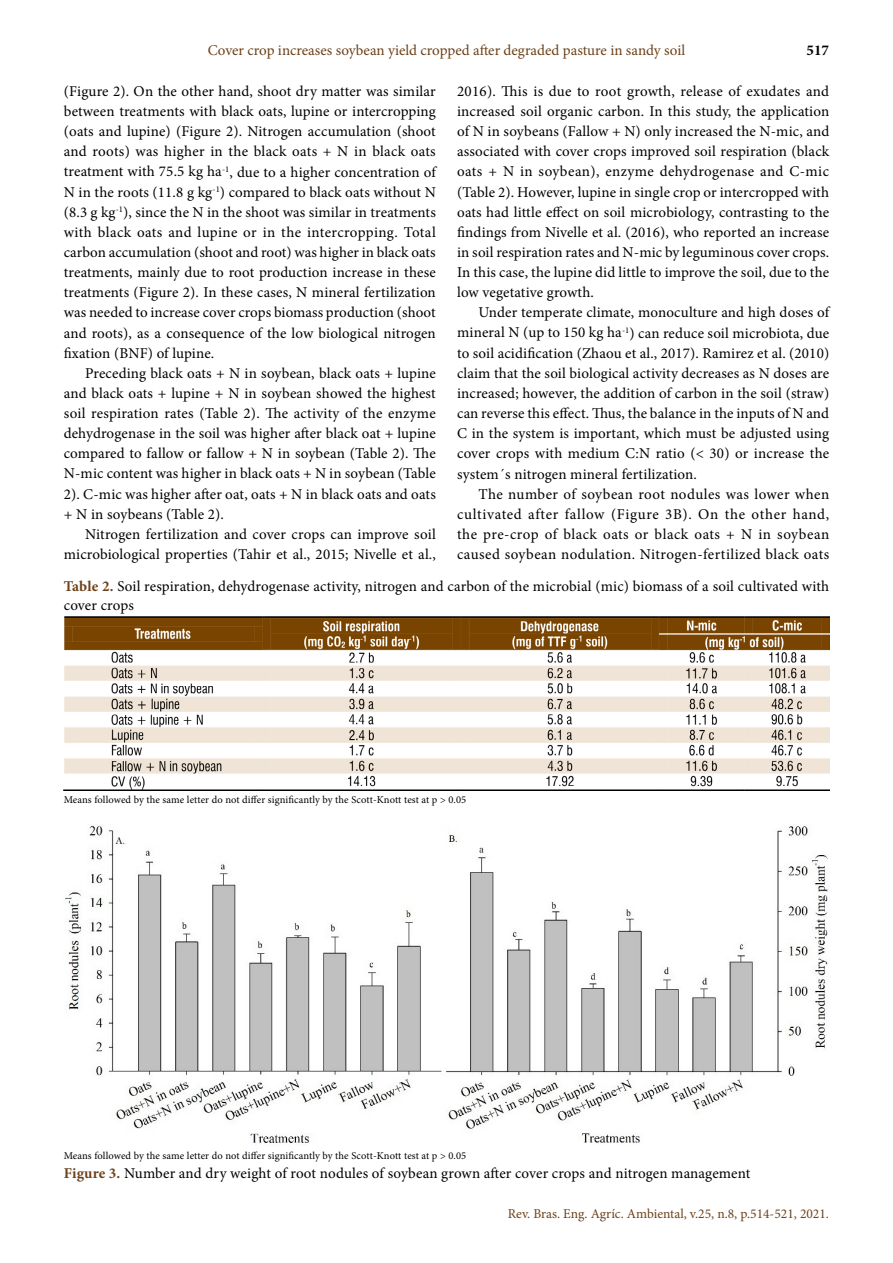
<style>
.page{position:relative;width:893px;height:1263px;background:#fff}
.page>*{position:absolute;margin:0;border:0;box-sizing:border-box;transform-origin:0 0}
.t1{font:15px/20.1px "Minion Pro";letter-spacing:.01em;color:#000;text-align:justify}
.t2{font:15px "Minion Pro";color:#6c4119}
.t3{font:700 15px "Minion Pro";color:#000}
.t4{font:13.5px "Minion Pro";color:#6c4119}
.t5{font:10.5px "Minion Pro";letter-spacing:.005em;color:#000}
.s1{font-weight:700;color:#6c4119}
</style>
<div class="page">
<img style="left:64px;top:616px;width:765px;height:175px">
<img style="left:65px;top:825px;width:763px;height:318px">
<p class="t2" style="left:208px;top:40px;width:479px">Cover crop increases soybean yield cropped after degraded pasture in sandy soil</p>
<p class="t3" style="left:806px;top:40px;width:24px">517</p>
<p class="t1" style="left:64px;top:81px;width:374px">(Figure 2). On the other hand, shoot dry matter was similar between treatments with black oats, lupine or intercropping (oats and lupine) (Figure 2). Nitrogen accumulation (shoot and roots) was higher in the black oats + N in black oats treatment with 75.5 kg ha<sup>-1</sup>, due to a higher concentration of N in the roots (11.8 g kg<sup>-1</sup>) compared to black oats without N (8.3 g kg<sup>-1</sup>), since the N in the shoot was similar in treatments with black oats and lupine or in the intercropping. Total carbon accumulation (shoot and root) was higher in black oats treatments, mainly due to root production increase in these treatments (Figure 2). In these cases, N mineral fertilization was needed to increase cover crops biomass production (shoot and roots), as a consequence of the low biological nitrogen fixation (BNF) of lupine.</p>
<p class="t1" style="left:64px;top:363px;width:374px;text-indent:21px">Preceding black oats + N in soybean, black oats + lupine and black oats + lupine + N in soybean showed the highest soil respiration rates (Table 2). The activity of the enzyme dehydrogenase in the soil was higher after black oat + lupine compared to fallow or fallow + N in soybean (Table 2). The N-mic content was higher in black oats + N in soybean (Table 2). C-mic was higher after oat, oats + N in black oats and oats + N in soybeans (Table 2).</p>
<p class="t1" style="left:64px;top:524px;width:374px;text-align:right">Nitrogen fertilization and cover crops can improve soil microbiological properties (Tahir et al., 2015; Nivelle et al.,</p>
<p class="t1" style="left:457px;top:81px;width:374px">2016). This is due to root growth, release of exudates and increased soil organic carbon. In this study, the application of N in soybeans (Fallow + N) only increased the N-mic, and associated with cover crops improved soil respiration (black oats + N in soybean), enzyme dehydrogenase and C-mic (Table 2). However, lupine in single crop or intercropped with oats had little effect on soil microbiology, contrasting to the findings from Nivelle et al. (2016), who reported an increase in soil respiration rates and N-mic by leguminous cover crops.<br>In this case, the lupine did little to improve the soil, due to the low vegetative growth.</p>
<p class="t1" style="left:457px;top:303px;width:374px;text-indent:21px">Under temperate climate, monoculture and high doses of mineral N (up to 150 kg ha<sup>-1</sup>) can reduce soil microbiota, due to soil acidification (Zhaou et al., 2017). Ramirez et al. (2010) claim that the soil biological activity decreases as N doses are increased; however, the addition of carbon in the soil (straw) can reverse this effect. Thus, the balance in the inputs of N and C in the system is important, which must be adjusted using cover crops with medium C:N ratio (&lt; 30) or increase the system´s nitrogen mineral fertilization.</p>
<p class="t1" style="left:457px;top:484px;width:374px;text-indent:21px">The number of soybean root nodules was lower when cultivated after fallow (Figure 3B). On the other hand, the pre-crop of black oats or black oats + N in soybean caused soybean nodulation. Nitrogen-fertilized black oats</p>
<p class="t1" style="left:64px;top:577px;width:767px;line-height:18.8px"><span class="s1">Table 2.</span> Soil respiration, dehydrogenase activity, nitrogen and carbon of the microbial (mic) biomass of a soil cultivated with cover crops</p>
<p class="t5" style="left:64px;top:792px;width:404px">Means followed by the same letter do not differ significantly by the Scott-Knott test at p &gt; 0.05</p>
<p class="t5" style="left:64px;top:1149px;width:404px">Means followed by the same letter do not differ significantly by the Scott-Knott test at p &gt; 0.05</p>
<p class="t1" style="left:64px;top:1163px;width:688px"><span class="s1">Figure 3.</span> Number and dry weight of root nodules of soybean grown after cover crops and nitrogen management</p>
<p class="t4" style="left:508px;top:1204px;width:323px">Rev. Bras. Eng. Agríc. Ambiental, v.25, n.8, p.514-521, 2021.</p>
</div>
